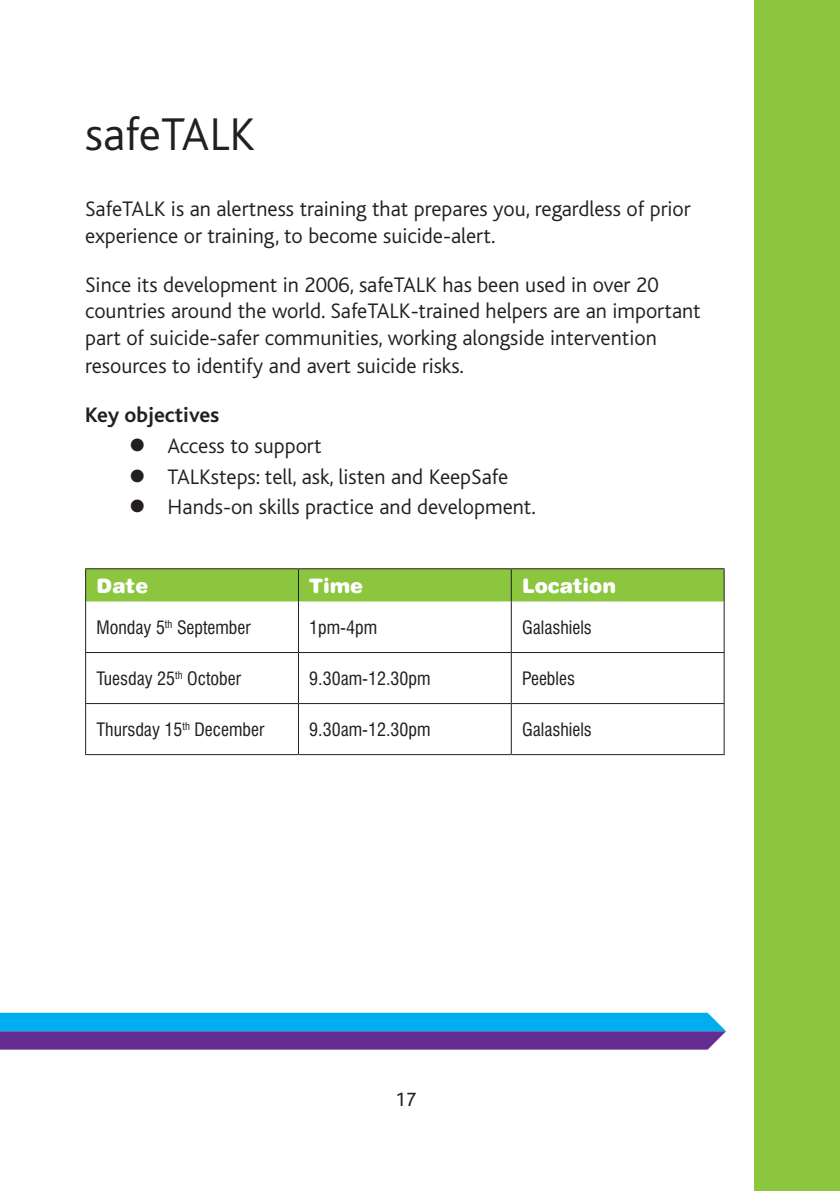
<style>
.page{position:relative;width:840px;height:1191px;background:#fff}
.page>*{position:absolute;margin:0;border:0;box-sizing:border-box;transform-origin:0 0}
.t1{font:300 48px "Bliss";color:#231f20}
.t2{font:300 22px/26.4px "Bliss";color:#231f20}
.t3{font:700 22px "Bliss";color:#231f20}
.t4{font:20px "Swiss 721 BT Black Rounded";letter-spacing:-.005em;color:#fff}
.t5{font:20px "Bliss";color:#231f20}
.t6{font:condensed 18px "Swiss 721 BT";color:#231f20}
</style>
<div class="page">
<div style="left:754px;top:0;width:85px;height:1191px;background:#8bc63e"></div>
<svg style="left:0;top:1012px;width:725px;height:37px;background:#3974c3"></svg>
<div style="left:86px;top:569px;width:637px;height:32px;background:#8bc63e"></div>
<hr style="left:85px;top:652px;width:213px;height:1px;background:#231f20">
<hr style="left:298px;top:652px;width:213px;height:1px;background:#231f20">
<hr style="left:511px;top:652px;width:213px;height:1px;background:#231f20">
<hr style="left:85px;top:703px;width:213px;height:1px;background:#231f20">
<hr style="left:298px;top:703px;width:213px;height:1px;background:#231f20">
<hr style="left:511px;top:703px;width:213px;height:1px;background:#231f20">
<hr style="left:85px;top:754px;width:213px;height:1px;background:#231f20">
<hr style="left:298px;top:754px;width:213px;height:1px;background:#231f20">
<hr style="left:511px;top:754px;width:213px;height:1px;background:#231f20">
<hr style="left:85px;top:601px;width:1px;height:51px;background:#231f20">
<hr style="left:85px;top:653px;width:1px;height:50px;background:#231f20">
<hr style="left:85px;top:704px;width:1px;height:50px;background:#231f20">
<hr style="left:298px;top:601px;width:1px;height:51px;background:#231f20">
<hr style="left:510px;top:601px;width:1px;height:51px;background:#231f20">
<hr style="left:723px;top:601px;width:1px;height:51px;background:#231f20">
<hr style="left:298px;top:653px;width:1px;height:50px;background:#231f20">
<hr style="left:510px;top:653px;width:1px;height:50px;background:#231f20">
<hr style="left:723px;top:653px;width:1px;height:50px;background:#231f20">
<hr style="left:298px;top:704px;width:1px;height:50px;background:#231f20">
<hr style="left:510px;top:704px;width:1px;height:50px;background:#231f20">
<hr style="left:723px;top:704px;width:1px;height:50px;background:#231f20">
<hr style="left:298px;top:569px;width:1px;height:32px;background:#231f20">
<hr style="left:510px;top:569px;width:1px;height:32px;background:#231f20">
<hr style="left:85px;top:568px;width:213px;height:1px;background:#231f20">
<hr style="left:85px;top:569px;width:1px;height:32px;background:#231f20">
<hr style="left:298px;top:568px;width:213px;height:1px;background:#231f20">
<hr style="left:511px;top:568px;width:213px;height:1px;background:#231f20">
<hr style="left:723px;top:569px;width:1px;height:32px;background:#231f20">
<h1 class="t1" style="left:85px;top:109px;width:171px">safeTALK</h1>
<p class="t2" style="left:85px;top:196px;width:606px">SafeTALK is an alertness training that prepares you, regardless of prior experience or training, to become suicide-alert.</p>
<p class="t2" style="left:85px;top:272px;width:617px">Since its development in 2006, safeTALK has been used in over 20 countries around the world. SafeTALK-trained helpers are an important part of suicide-safer communities, working alongside intervention</p>
<p class="t2" style="left:85px;top:353px;width:380px">resources to identify and avert suicide risks.</p>
<p class="t3" style="left:85px;top:404px;width:136px">Key objectives</p>
<p class="t2" style="left:129px;top:433px;width:194px">● Access to support</p>
<p class="t2" style="left:129px;top:464px;width:380px">● TALKsteps: tell, ask, listen and KeepSafe</p>
<p class="t2" style="left:129px;top:494px;width:408px">● Hands-on skills practice and development.</p>
<p class="t4" style="left:96px;top:574px;width:53px">Date</p>
<p class="t4" style="left:309px;top:574px;width:55px">Time</p>
<p class="t4" style="left:522px;top:574px;width:95px">Location</p>
<p class="t6" style="left:96px;top:616px;width:156px">Monday 5<sup>th</sup> September</p>
<p class="t6" style="left:309px;top:616px;width:69px">1pm-4pm</p>
<p class="t6" style="left:522px;top:616px;width:71px">Galashiels</p>
<p class="t6" style="left:96px;top:667px;width:146px">Tuesday 25<sup>th</sup> October</p>
<p class="t6" style="left:309px;top:667px;width:123px">9.30am-12.30pm</p>
<p class="t6" style="left:522px;top:667px;width:54px">Peebles</p>
<p class="t6" style="left:96px;top:718px;width:169px">Thursday 15<sup>th</sup> December</p>
<p class="t6" style="left:309px;top:718px;width:123px">9.30am-12.30pm</p>
<p class="t6" style="left:522px;top:718px;width:71px">Galashiels</p>
<p class="t5" style="left:395px;top:1088px;width:22px">17</p>
</div>
